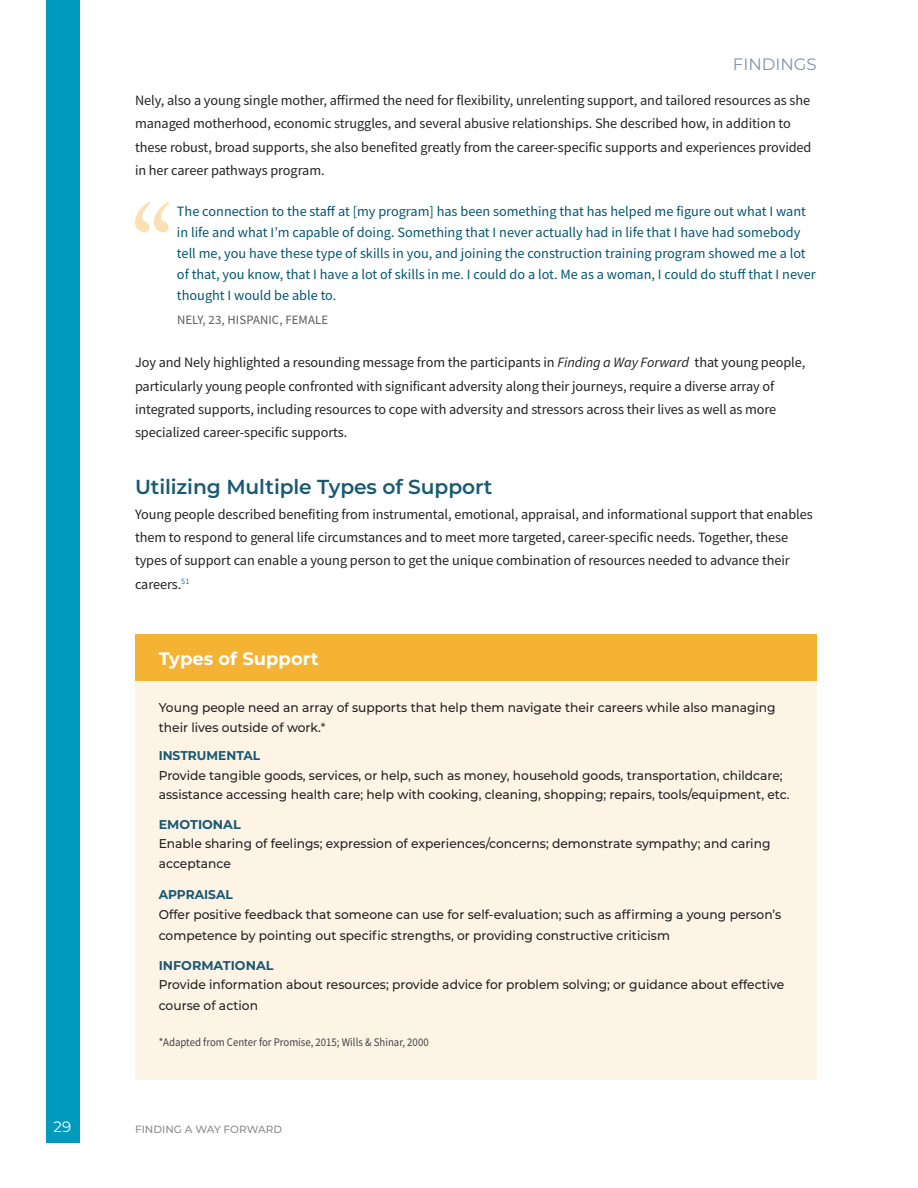
<style>
.page{position:relative;width:918px;height:1188px;background:#fff}
.page>*{position:absolute;margin:0;border:0;box-sizing:border-box;transform-origin:0 0}
.t1{font:600 20.25px "Montserrat";letter-spacing:-.005em;color:#1a5974}
.t2{font:700 18px "Montserrat";color:#fff}
.t3{font:16.5px "Montserrat";color:#8193a7}
.t4{font:15px "Montserrat";color:#fff}
.t5{font:14.25px/23.2px "Source Sans Pro";letter-spacing:-.005em;color:#222223}
.t6{font:14.25px/21px "Source Sans Pro";color:#045571}
.t7{font:500 12.75px/19.5px "Montserrat";color:#222223;scale:.96 1}
.t8{font:12.75px "Source Sans Pro";letter-spacing:.01em;color:#58595b}
.t9{font:700 12.75px "Montserrat";color:#1a5974}
.t10{font:700 12.75px "Montserrat";color:#1a5974;scale:.96 1}
.t11{font:11.7px "Source Sans Pro";color:#414042;scale:.92 1}
.t12{font:500 10.5px "Montserrat";color:#8a8c8e}
.s1{font-style:italic}
.s2{font-weight:400}
</style>
<div class="page">
<div style="left:46px;top:0;width:33px;height:1142px;background:#009abe"></div>
<div style="left:135px;top:681px;width:682px;height:399px;background:#fef4e6"></div>
<div style="left:135px;top:634px;width:682px;height:47px;background:#f4b333"></div>
<svg style="left:135px;top:202px;width:34px;height:30px"></svg>
<p class="t3" style="left:733px;top:53px;width:85px">FINDINGS</p>
<p class="t5" style="left:135px;top:89px;width:678px">Nely, also a young single mother, affirmed the need for flexibility, unrelenting support, and tailored resources as she managed motherhood, economic struggles, and several abusive relationships. She described how, in addition to these robust, broad supports, she also benefited greatly from the career-specific supports and experiences provided in her career pathways program.</p>
<p class="t6" style="left:177px;top:201px;width:640px">The connection to the staff at [my program] has been something that has helped me figure out what I want in life and what I’m capable of doing. Something that I never actually had in life that I have had somebody tell me, you have these type of skills in you, and joining the construction training program showed me a lot of that, you know, that I have a lot of skills in me. I could do a lot. Me as a woman, I could do stuff that I never thought I would be able to.</p>
<p class="t8" style="left:177px;top:311px;width:153px">NELY, 23, HISPANIC, FEMALE</p>
<p class="t5" style="left:135px;top:351px;width:672px">Joy and Nely highlighted a resounding message from the participants in <span class="s1">Finding a Way Forward</span> that young people, particularly young people confronted with significant adversity along their journeys, require a diverse array of integrated supports, including resources to cope with adversity and stressors across their lives as well as more specialized career-specific supports.</p>
<h1 class="t1" style="left:135px;top:473px;width:359px">Utilizing Multiple Types of Support</h1>
<p class="t5" style="left:135px;top:502px;width:679px">Young people described benefiting from instrumental, emotional, appraisal, and informational support that enables them to respond to general life circumstances and to meet more targeted, career-specific needs. Together, these types of support can enable a young person to get the unique combination of resources needed to advance their careers.<sup>51</sup></p>
<p class="t2" style="left:159px;top:645px;width:161px">Types of Support</p>
<p class="t7" style="left:159px;top:698px;width:644px">Young people need an array of supports that help them navigate their careers while also managing their lives outside of work.<span class="s2">*</span></p>
<p class="t10" style="left:159px;top:747px;width:107px">INSTRUMENTAL</p>
<p class="t7" style="left:159px;top:765px;width:659px">Provide tangible goods, services, or help, such as money, household goods, transportation, childcare; assistance accessing health care; help with cooking, cleaning, shopping; repairs, tools/equipment, etc.</p>
<p class="t9" style="left:159px;top:815px;width:83px">EMOTIONAL</p>
<p class="t7" style="left:159px;top:833px;width:639px">Enable sharing of feelings; expression of experiences/concerns; demonstrate sympathy; and caring acceptance</p>
<p class="t10" style="left:159px;top:885px;width:79px">APPRAISAL</p>
<p class="t7" style="left:159px;top:903px;width:650px;line-height:21.8px">Offer positive feedback that someone can use for self-evaluation; such as affirming a young person’s competence by pointing out specific strengths, or providing constructive criticism</p>
<p class="t9" style="left:159px;top:956px;width:116px">INFORMATIONAL</p>
<p class="t7" style="left:159px;top:974px;width:653px;line-height:21px">Provide information about resources; provide advice for problem solving; or guidance about effective course of action</p>
<p class="t11" style="left:159px;top:1035px;width:295px">*Adapted from Center for Promise, 2015; Wills &amp; Shinar, 2000</p>
<p class="t4" style="left:53px;top:1117px;width:19px">29</p>
<p class="t12" style="left:135px;top:1122px;width:149px">FINDING A WAY FORWARD</p>
</div>
